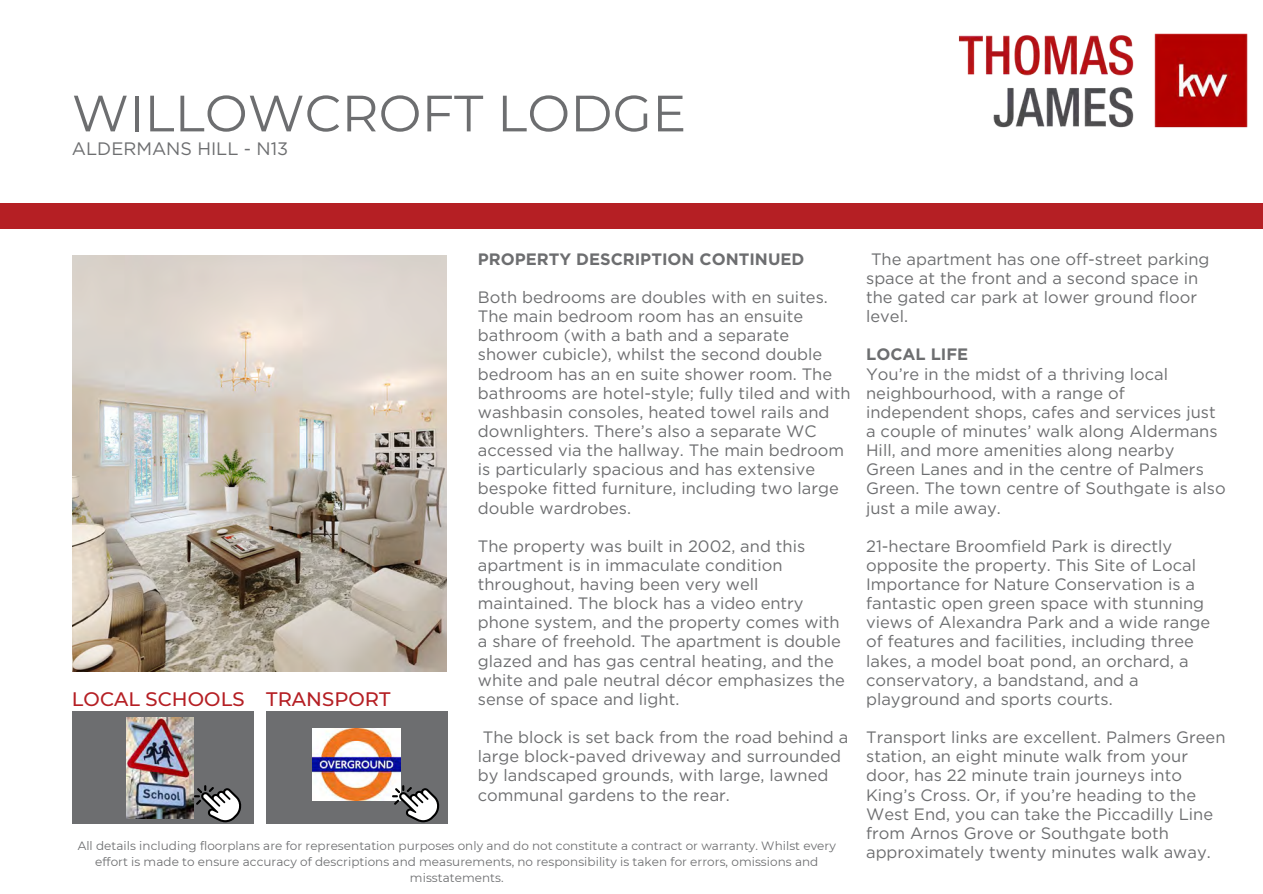
<style>
.page{position:relative;width:1263px;height:894px;background:#fff}
.page>*{position:absolute;margin:0;border:0;box-sizing:border-box;transform-origin:0 0}
.t1{font:51px "Montserrat";letter-spacing:.005em;color:#6d6e70}
.t2{font:500 19.5px "Montserrat";letter-spacing:.005em;color:#b51f24}
.t3{font:18px "Gotham";color:#6d6e70}
.t4{font:16.5px/19px "Gotham";color:#6d6e70}
.t5{font:700 16.5px "Gotham";color:#6d6e70}
.t6{font:12px/16px "Montserrat";letter-spacing:.005em;color:#6d6e70;text-align:center}
</style>
<div class="page">
<div style="left:0;top:203px;width:1262px;height:26px;background:#b51f24"></div>
<img style="left:959px;top:33px;width:289px;height:95px">
<img style="left:72px;top:255px;width:375px;height:416px">
<div style="left:72px;top:711px;width:181px;height:113px;background:#6d6e70"></div>
<div style="left:266px;top:711px;width:181px;height:113px;background:#6d6e70"></div>
<img style="left:312px;top:728px;width:89px;height:72px">
<svg style="left:194px;top:785px;width:47px;height:37px"></svg>
<svg style="left:392px;top:784px;width:47px;height:38px"></svg>
<img style="left:126px;top:717px;width:68px;height:101px">
<p class="t1" style="left:72px;top:82px;width:616px">WILLOWCROFT LODGE</p>
<p class="t3" style="left:72px;top:138px;width:218px">ALDERMANS HILL - N13</p>
<p class="t2" style="left:72px;top:686px;width:174px">LOCAL SCHOOLS</p>
<p class="t2" style="left:266px;top:686px;width:126px">TRANSPORT</p>
<p class="t5" style="left:478px;top:249px;width:328px">PROPERTY DESCRIPTION CONTINUED</p>
<p class="t4" style="left:478px;top:287px;width:374px">Both bedrooms are doubles with en suites.<br>The main bedroom room has an ensuite bathroom (with a bath and a separate shower cubicle), whilst the second double bedroom has an en suite shower room. The bathrooms are hotel-style; fully tiled and with washbasin consoles, heated towel rails and downlighters. There’s also a separate WC accessed via the hallway. The main bedroom is particularly spacious and has extensive bespoke fitted furniture, including two large double wardrobes.</p>
<p class="t4" style="left:478px;top:536px;width:369px">The property was built in 2002, and this apartment is in immaculate condition throughout, having been very well maintained. The block has a video entry phone system, and the property comes with a share of freehold. The apartment is double glazed and has gas central heating, and the white and pale neutral décor emphasizes the sense of space and light.</p>
<p class="t4" style="left:478px;top:727px;width:372px;text-indent:5px">The block is set back from the road behind a large block-paved driveway and surrounded by landscaped grounds, with large, lawned communal gardens to the rear.</p>
<p class="t6" style="left:78px;top:837px;width:760px">All details including floorplans are for representation purposes only and do not constitute a contract or warranty. Whilst every effort is made to ensure accuracy of descriptions and measurements, no responsibility is taken for errors, omissions and misstatements.</p>
<p class="t4" style="left:866px;top:249px;width:345px;text-indent:5px">The apartment has one off-street parking space at the front and a second space in the gated car park at lower ground floor level.</p>
<p class="t5" style="left:866px;top:344px;width:104px">LOCAL LIFE</p>
<p class="t4" style="left:866px;top:364px;width:361px">You’re in the midst of a thriving local neighbourhood, with a range of independent shops, cafes and services just a couple of minutes’ walk along Aldermans Hill, and more amenities along nearby Green Lanes and in the centre of Palmers Green. The town centre of Southgate is also just a mile away.</p>
<p class="t4" style="left:866px;top:536px;width:346px">21-hectare Broomfield Park is directly opposite the property. This Site of Local Importance for Nature Conservation is a fantastic open green space with stunning views of Alexandra Park and a wide range of features and facilities, including three lakes, a model boat pond, an orchard, a conservatory, a bandstand, and a playground and sports courts.</p>
<p class="t4" style="left:866px;top:727px;width:361px">Transport links are excellent. Palmers Green station, an eight minute walk from your door, has 22 minute train journeys into King’s Cross. Or, if you’re heading to the West End, you can take the Piccadilly Line from Arnos Grove or Southgate both approximately twenty minutes walk away.</p>
</div>
